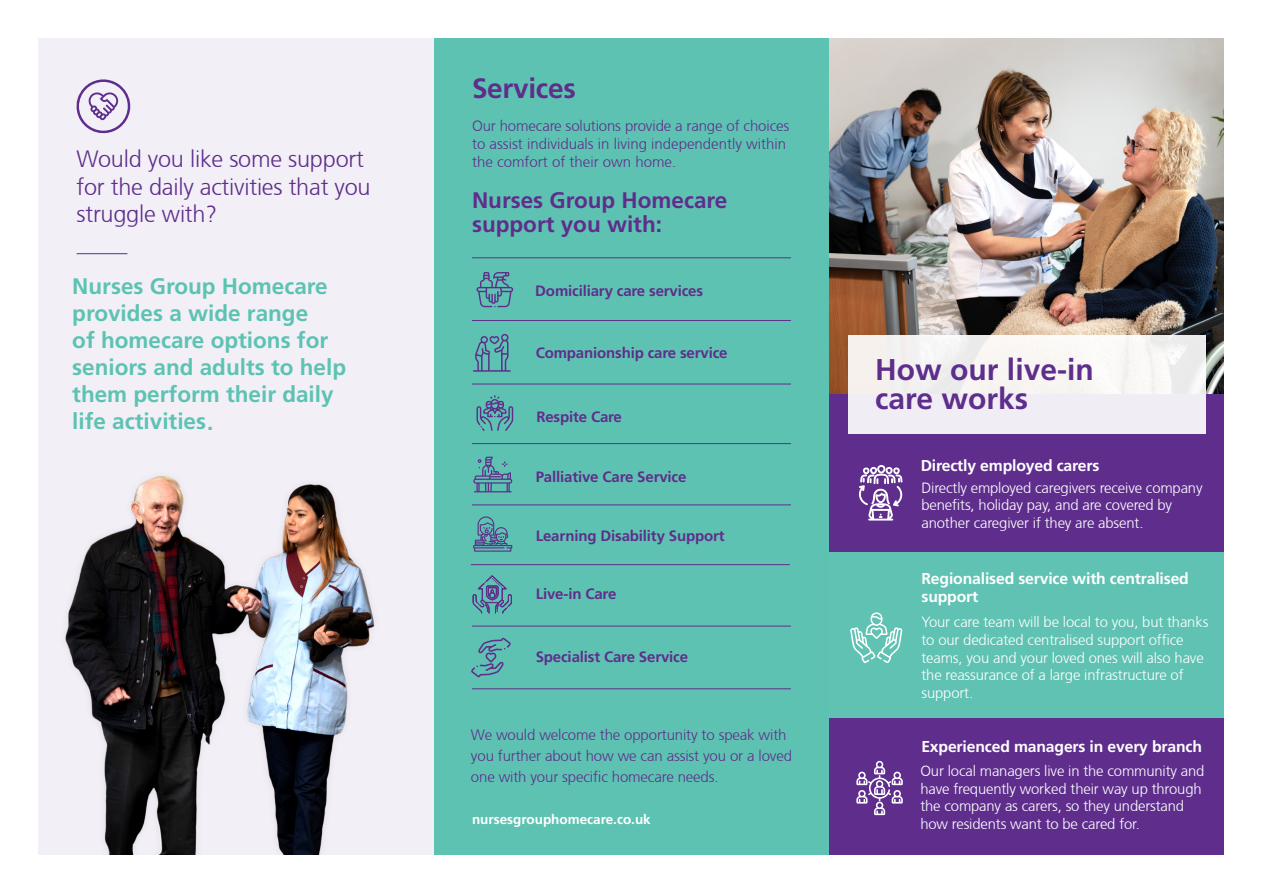
<style>
.page{position:relative;width:1263px;height:893px;background:#fff}
.page>*{position:absolute;margin:0;border:0;box-sizing:border-box;transform-origin:0 0}
.t1{font:700 30px/28.5px "Frutiger CE";color:#5e2e8c}
.t2{font:700 28.05px "Frutiger CE";letter-spacing:-.01em;color:#5e2e8a}
.t3{font:300 23.55px/27.6px "Frutiger CE";letter-spacing:-.01em;color:#5e2e8a}
.t4{font:700 22.5px/27px "Frutiger CE";color:#5cc3b2}
.t5{font:700 22.5px/24px "Frutiger CE";color:#5e2e8a}
.t6{font:700 15.75px "Frutiger CE";letter-spacing:-.01em;color:#fff}
.t7{font:300 15px/18px "Frutiger CE";letter-spacing:-.01em;color:#5e2e8a}
.t8{font:700 15px "Frutiger CE";letter-spacing:-.01em;color:#5e2e8a}
.t9{font:300 14.85px/17.7px "Frutiger CE";letter-spacing:-.01em;color:#fff}
.t10{font:700 13.5px "Frutiger CE";color:#fff}
</style>
<div class="page">
<div style="left:434px;top:38px;width:395px;height:817px;background:#5ec2b3"></div>
<div style="left:38px;top:38px;width:396px;height:817px;background:#f2eff7"></div>
<svg style="left:76px;top:79px;width:54px;height:55px"></svg>
<hr style="left:77px;top:253px;width:50px;height:1px;background:#5d2e8c">
<hr style="left:472px;top:320px;width:319px;height:1px;background:#5e2e8a">
<hr style="left:472px;top:258px;width:319px;height:1px;background:#5e2e8a">
<hr style="left:472px;top:384px;width:319px;height:1px;background:#5e2e8a">
<hr style="left:472px;top:443px;width:319px;height:1px;background:#5e2e8a">
<hr style="left:472px;top:505px;width:319px;height:1px;background:#5e2e8a">
<hr style="left:472px;top:626px;width:319px;height:1px;background:#5e2e8a">
<hr style="left:472px;top:688px;width:319px;height:1px;background:#5e2e8a">
<hr style="left:471px;top:564px;width:319px;height:1px;background:#5e2e8a">
<img style="left:65px;top:476px;width:310px;height:379px">
<svg style="left:476px;top:272px;width:37px;height:35px"></svg>
<svg style="left:473px;top:334px;width:38px;height:38px"></svg>
<svg style="left:476px;top:395px;width:37px;height:36px"></svg>
<img style="left:829px;top:38px;width:395px;height:356px">
<div style="left:829px;top:550px;width:395px;height:182px;background:#5fc2b2"></div>
<div style="left:829px;top:394px;width:395px;height:158px;background:#5f2e8d"></div>
<div style="left:829px;top:719px;width:395px;height:136px;background:#5f2e8d"></div>
<div style="left:848px;top:335px;width:358px;height:99px;background:#f1eff5"></div>
<svg style="left:850px;top:612px;width:52px;height:51px"></svg>
<svg style="left:856px;top:761px;width:47px;height:54px"></svg>
<svg style="left:859px;top:465px;width:44px;height:56px"></svg>
<svg style="left:471px;top:638px;width:40px;height:39px"></svg>
<svg style="left:473px;top:575px;width:39px;height:39px"></svg>
<svg style="left:473px;top:516px;width:39px;height:36px"></svg>
<svg style="left:473px;top:457px;width:39px;height:35px"></svg>
<p class="t3" style="left:77px;top:145px;width:296px">Would you like some support for the daily activities that you struggle with?</p>
<p class="t4" style="left:72px;top:273px;width:275px">Nurses Group Homecare provides a wide range<br>of homecare options for seniors and adults to help them perform their daily life activities.</p>
<p class="t2" style="left:472px;top:72px;width:105px">Services</p>
<p class="t7" style="left:472px;top:117px;width:319px">Our homecare solutions provide a range of choices to assist individuals in living independently within the comfort of their own home.</p>
<p class="t5" style="left:472px;top:188px;width:257px">Nurses Group Homecare support you with:</p>
<p class="t8" style="left:535px;top:282px;width:169px">Domiciliary care services</p>
<p class="t8" style="left:536px;top:344px;width:193px">Companionship care service</p>
<p class="t8" style="left:536px;top:408px;width:87px">Respite Care</p>
<p class="t8" style="left:536px;top:468px;width:152px">Palliative Care Service</p>
<p class="t8" style="left:536px;top:527px;width:190px">Learning Disability Support</p>
<p class="t8" style="left:536px;top:585px;width:82px">Live-in Care</p>
<p class="t8" style="left:536px;top:647px;width:154px">Specialist Care Service</p>
<p class="t7" style="left:471px;top:724px;width:323px;line-height:21px">We would welcome the opportunity to speak with you further about how we can assist you or a loved one with your specific homecare needs.</p>
<p class="t10" style="left:472px;top:811px;width:180px">nursesgrouphomecare.co.uk</p>
<p class="t1" style="left:875px;top:355px;width:220px">How our live-in care works</p>
<p class="t6" style="left:921px;top:456px;width:180px">Directly employed carers</p>
<p class="t9" style="left:921px;top:478px;width:283px">Directly employed caregivers receive company benefits, holiday pay, and are covered by another caregiver if they are absent.</p>
<p class="t6" style="left:921px;top:569px;width:269px">Regionalised service with centralised</p>
<p class="t6" style="left:921px;top:587px;width:58px">support</p>
<p class="t9" style="left:921px;top:613px;width:288px">Your care team will be local to you, but thanks to our dedicated centralised support office teams, you and your loved ones will also have the reassurance of a large infrastructure of support.</p>
<p class="t6" style="left:921px;top:737px;width:282px">Experienced managers in every branch</p>
<p class="t9" style="left:920px;top:762px;width:286px">Our local managers live in the community and have frequently worked their way up through the company as carers, so they understand how residents want to be cared for.</p>
</div>
